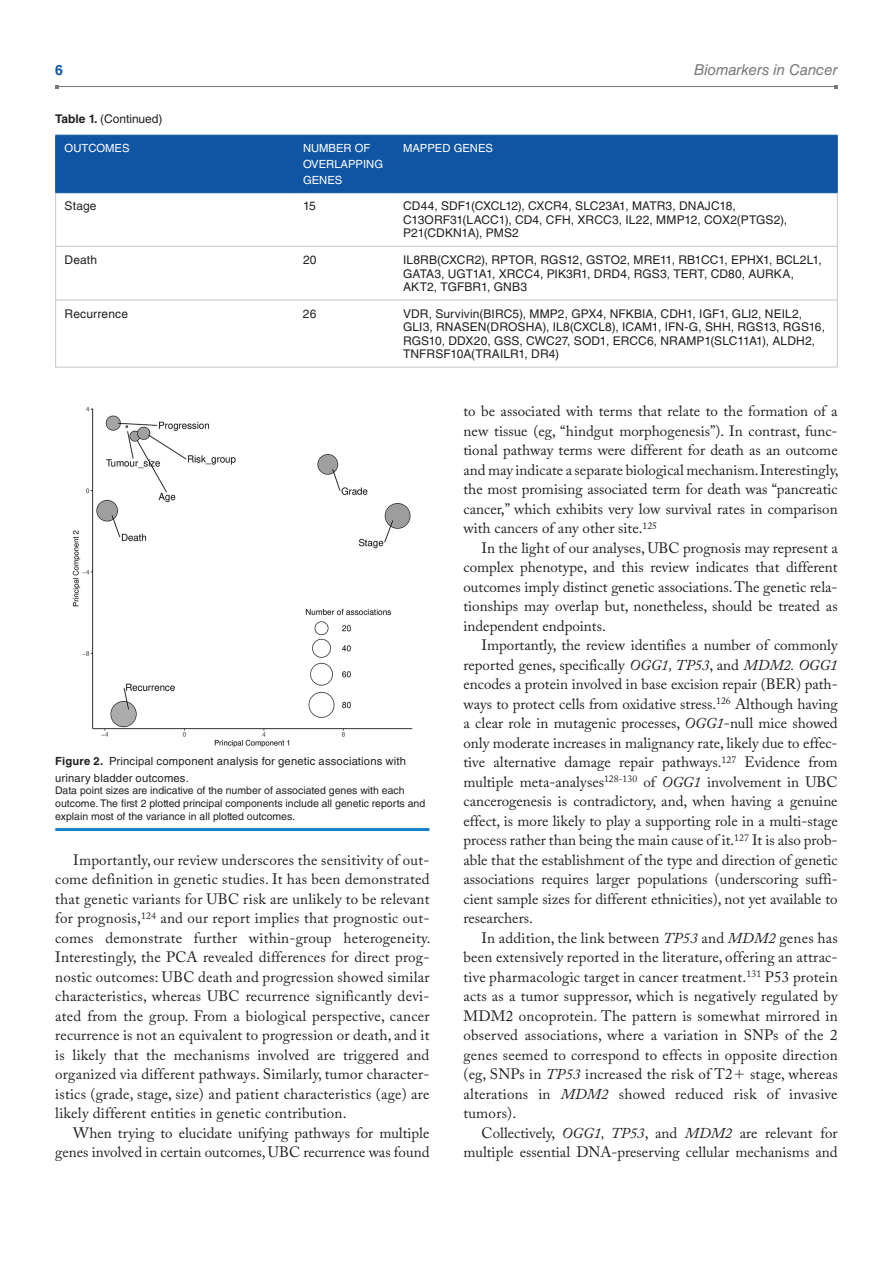
<style>
.page{position:relative;width:893px;height:1263px;background:#fff}
.page>*{position:absolute;margin:0;border:0;box-sizing:border-box;transform-origin:0 0}
.t1{font:15px/19.5px "Adobe Caslon Pro";color:#231f20;text-align:justify}
.t2{font:italic 15px "Helvetica LT Std";letter-spacing:-.005em;color:#76787b}
.t3{font:700 14.25px "Helvetica LT Std";color:#1055a4}
.t4{font:12px/13.5px "Helvetica LT Std";letter-spacing:.01em;color:#231f20}
.t5{font:11.25px/16.5px "Helvetica LT Std";letter-spacing:.015em;color:#231f20}
.t6{font:11.25px/15.8px "Helvetica LT Std";color:#fff}
.t7{font:10.5px/12.8px "Helvetica LT Std";color:#231f20}
.s1{font-weight:700}
.s2{font-style:italic}
</style>
<div class="page">
<hr style="left:57px;top:86px;width:779px;height:1px;background:#76787b">
<hr style="left:55px;top:828px;width:374px;height:3px;background:#1582c5">
<img style="left:72px;top:406px;width:341px;height:342px">
<div style="left:56px;top:136px;width:781px;height:56px;background:#1055a4"></div>
<hr style="left:55px;top:135px;width:239px;height:1px;background:#1055a4">
<hr style="left:55px;top:136px;width:1px;height:56px;background:#1055a4">
<hr style="left:55px;top:192px;width:239px;height:1px;background:#1055a4">
<hr style="left:294px;top:135px;width:100px;height:1px;background:#1055a4">
<hr style="left:294px;top:136px;width:1px;height:56px;background:#1055a4">
<hr style="left:294px;top:192px;width:100px;height:1px;background:#1055a4">
<hr style="left:394px;top:135px;width:444px;height:1px;background:#1055a4">
<hr style="left:394px;top:136px;width:1px;height:56px;background:#1055a4">
<hr style="left:837px;top:136px;width:1px;height:56px;background:#1055a4">
<hr style="left:394px;top:192px;width:444px;height:1px;background:#1055a4">
<hr style="left:55px;top:193px;width:1px;height:53px;background:#c5c6c8">
<hr style="left:837px;top:193px;width:1px;height:53px;background:#c5c6c8">
<hr style="left:55px;top:246px;width:239px;height:1px;background:#c5c6c8">
<hr style="left:55px;top:247px;width:1px;height:53px;background:#c5c6c8">
<hr style="left:294px;top:246px;width:100px;height:1px;background:#c5c6c8">
<hr style="left:394px;top:246px;width:444px;height:1px;background:#c5c6c8">
<hr style="left:837px;top:247px;width:1px;height:53px;background:#c5c6c8">
<hr style="left:55px;top:300px;width:239px;height:1px;background:#c5c6c8">
<hr style="left:55px;top:300px;width:1px;height:67px;background:#c5c6c8">
<hr style="left:55px;top:367px;width:239px;height:1px;background:#c5c6c8">
<hr style="left:294px;top:300px;width:100px;height:1px;background:#c5c6c8">
<hr style="left:294px;top:367px;width:100px;height:1px;background:#c5c6c8">
<hr style="left:394px;top:300px;width:444px;height:1px;background:#c5c6c8">
<hr style="left:837px;top:300px;width:1px;height:67px;background:#c5c6c8">
<hr style="left:394px;top:367px;width:444px;height:1px;background:#c5c6c8">
<p class="t3" style="left:55px;top:61px;width:9px">6</p>
<p class="t2" style="left:694px;top:61px;width:145px">Biomarkers in Cancer</p>
<p class="t4" style="left:55px;top:112px;width:109px"><span class="s1">Table 1.</span> (Continued)</p>
<p class="t6" style="left:65px;top:140px;width:18px">Outcomes</p>
<p class="t6" style="left:303px;top:140px;width:17px">Number</p>
<p class="t6" style="left:355px;top:140px;width:9px">of</p>
<p class="t6" style="left:303px;top:156px;width:24px">overlapping genes</p>
<p class="t6" style="left:403px;top:140px;width:18px">Mapped</p>
<p class="t6" style="left:454px;top:140px;width:9px">genes</p>
<p class="t4" style="left:65px;top:199px;width:33px">Stage</p>
<p class="t4" style="left:303px;top:199px;width:14px">15</p>
<p class="t4" style="left:403px;top:199px;width:385px">CD44, SDF1(CXCL12), CXCR4, SLC23A1, MATR3, DNAJC18,<br>C13ORF31(LACC1), CD4, CFH, XRCC3, IL22, MMP12, COX2(PTGS2),<br>P21(CDKN1A), PMS2</p>
<p class="t4" style="left:65px;top:253px;width:34px">Death</p>
<p class="t4" style="left:303px;top:253px;width:15px">20</p>
<p class="t4" style="left:403px;top:253px;width:420px">IL8RB(CXCR2), RPTOR, RGS12, GSTO2, MRE11, RB1CC1, EPHX1, BCL2L1,<br>GATA3, UGT1A1, XRCC4, PIK3R1, DRD4, RGS3, TERT, CD80, AURKA,<br>AKT2, TGFBR1, GNB3</p>
<p class="t4" style="left:65px;top:307px;width:65px">Recurrence</p>
<p class="t4" style="left:303px;top:307px;width:15px">26</p>
<p class="t4" style="left:403px;top:307px;width:423px">VDR, Survivin(BIRC5), MMP2, GPX4, NFKBIA, CDH1, IGF1, GLI2, NEIL2, GLI3, RNASEN(DROSHA), IL8(CXCL8), ICAM1, IFN-G, SHH, RGS13, RGS16, RGS10, DDX20, GSS, CWC27, SOD1, ERCC6, NRAMP1(SLC11A1), ALDH2, TNFRSF10A(TRAILR1, DR4)</p>
<p class="t5" style="left:55px;top:753px;width:352px"><span class="s1">Figure 2.</span> Principal component analysis for genetic associations with urinary bladder outcomes.</p>
<p class="t7" style="left:55px;top:784px;width:371px">Data point sizes are indicative of the number of associated genes with each outcome. The first 2 plotted principal components include all genetic reports and explain most of the variance in all plotted outcomes.</p>
<p class="t1" style="left:55px;top:850px;width:377px;text-indent:18px">Importantly, our review underscores the sensitivity of out&shy;come definition in genetic studies. It has been demonstrated that genetic variants for UBC risk are unlikely to be relevant for prognosis,<sup>124</sup> and our report implies that prognostic out&shy;comes demonstrate further within-group heterogeneity.<br>Interestingly, the PCA revealed differences for direct prog&shy;nostic outcomes: UBC death and progression showed similar characteristics, whereas UBC recurrence significantly devi&shy;ated from the group. From a biological perspective, cancer recurrence is not an equivalent to progression or death, and it is likely that the mechanisms involved are triggered and organized via different pathways. Similarly, tumor character&shy;istics (grade, stage, size) and patient characteristics (age) are likely different entities in genetic contribution.</p>
<p class="t1" style="left:55px;top:1123px;width:376px;text-align:right">When trying to elucidate unifying pathways for multiple genes involved in certain outcomes, UBC recurrence was found</p>
<p class="t1" style="left:463px;top:401px;width:377px">to be associated with terms that relate to the formation of a new tissue (eg, “hindgut morphogenesis”). In contrast, func&shy;tional pathway terms were different for death as an outcome and may indicate a separate biological mechanism. Interestingly, the most promising associated term for death was “pancreatic cancer,” which exhibits very low survival rates in comparison with cancers of any other site.<sup>125</sup></p>
<p class="t1" style="left:463px;top:538px;width:376px;text-indent:18px">In the light of our analyses, UBC prognosis may represent a complex phenotype, and this review indicates that different outcomes imply distinct genetic associations. The genetic rela&shy;tionships may overlap but, nonetheless, should be treated as independent endpoints.</p>
<p class="t1" style="left:463px;top:635px;width:376px;text-indent:18px">Importantly, the review identifies a number of commonly reported genes, specifically <span class="s2">OGG1, TP53</span>, and <span class="s2">MDM2. OGG1 </span>encodes a protein involved in base excision repair (BER) path&shy;ways to protect cells from oxidative stress.<sup>126</sup> Although having a clear role in mutagenic processes, <span class="s2">OGG1</span>-null mice showed only moderate increases in malignancy rate, likely due to effec&shy;tive alternative damage repair pathways.<sup>127</sup> Evidence from multiple meta-analyses<sup>128-130</sup> of <span class="s2">OGG1</span> involvement in UBC cancerogenesis is contradictory, and, when having a genuine effect, is more likely to play a supporting role in a multi-stage process rather than being the main cause of it.<sup>127</sup> It is also prob&shy;able that the establishment of the type and direction of genetic associations requires larger populations (underscoring suffi&shy;cient sample sizes for different ethnicities), not yet available to researchers.</p>
<p class="t1" style="left:463px;top:928px;width:376px;text-indent:18px">In addition, the link between <span class="s2">TP53</span> and <span class="s2">MDM2</span> genes has been extensively reported in the literature, offering an attrac&shy;tive pharmacologic target in cancer treatment.<sup>131</sup> P53 protein acts as a tumor suppressor, which is negatively regulated by MDM2 oncoprotein. The pattern is somewhat mirrored in observed associations, where a variation in SNPs of the 2 genes seemed to correspond to effects in opposite direction (eg, SNPs in <span class="s2">TP53</span> increased the risk of T2 stage, whereas alterations in <span class="s2">MDM2</span> showed reduced risk of invasive tumors).</p>
<p class="t1" style="left:463px;top:1123px;width:376px;text-align:right">Collectively, <span class="s2">OGG1, TP53</span>, and <span class="s2">MDM2</span> are relevant for multiple essential DNA-preserving cellular mechanisms and</p>
</div>
